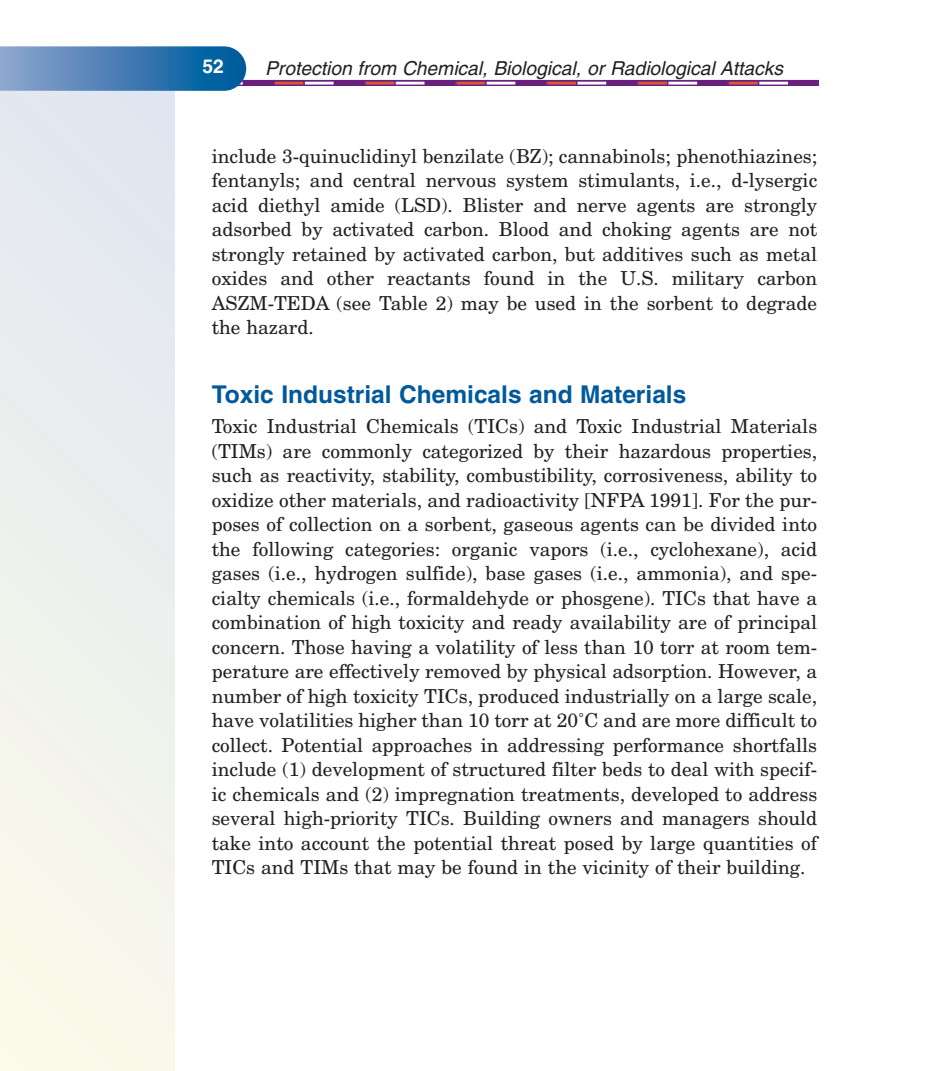
<style>
.page{position:relative;width:945px;height:1071px;background:#fff}
.page>*{position:absolute;margin:0;border:0;box-sizing:border-box;transform-origin:0 0}
.t1{font:700 24.5px "Helvetica";color:#00599b}
.t2{font:19.25px/24.5px "New Century Schlbk";color:#231f20;text-align:justify}
.t3{font:italic 19.25px "Helvetica";color:#231f20}
.t4{font:700 19.25px "Helvetica";color:#fff}
</style>
<div class="page">
<div style="left:0;top:91px;width:175px;height:980px;background:linear-gradient(to right,#f0f2ed,#ebeeee)"></div>
<svg style="left:0;top:46px;width:819px;height:45px"></svg>
<p class="t4" style="left:203px;top:59px;width:23px">52</p>
<p class="t3" style="left:265px;top:61px;width:520px">Protection from Chemical, Biological, or Radiological Attacks</p>
<p class="t2" style="left:212px;top:146px;width:607px">include 3-quinuclidinyl benzilate (BZ); cannabinols; phenothiazines; fentanyls; and central nervous system stimulants, i.e., d-lysergic acid diethyl amide (LSD). Blister and nerve agents are strongly adsorbed by activated carbon. Blood and choking agents are not strongly retained by activated carbon, but additives such as metal oxides and other reactants found in the U.S. military carbon ASZM-TEDA (see Table 2) may be used in the sorbent to degrade the hazard.</p>
<p class="t1" style="left:212px;top:386px;width:476px">Toxic Industrial Chemicals and Materials</p>
<p class="t2" style="left:212px;top:416px;width:607px">Toxic Industrial Chemicals (TICs) and Toxic Industrial Materials (TIMs) are commonly categorized by their hazardous properties, such as reactivity, stability, combustibility, corrosiveness, ability to oxidize other materials, and radioactivity [NFPA 1991]. For the pur&shy;poses of collection on a sorbent, gaseous agents can be divided into the following categories: organic vapors (i.e., cyclohexane), acid gases (i.e., hydrogen sulfide), base gases (i.e., ammonia), and spe&shy;cialty chemicals (i.e., formaldehyde or phosgene). TICs that have a combination of high toxicity and ready availability are of principal concern. Those having a volatility of less than 10 torr at room tem&shy;perature are effectively removed by physical adsorption. However, a number of high toxicity TICs, produced industrially on a large scale, have volatilities higher than 10 torr at 20˚C and are more difficult to collect. Potential approaches in addressing performance shortfalls include (1) development of structured filter beds to deal with specif&shy;ic chemicals and (2) impregnation treatments, developed to address several high-priority TICs. Building owners and managers should take into account the potential threat posed by large quantities of TICs and TIMs that may be found in the vicinity of their building.</p>
</div>
